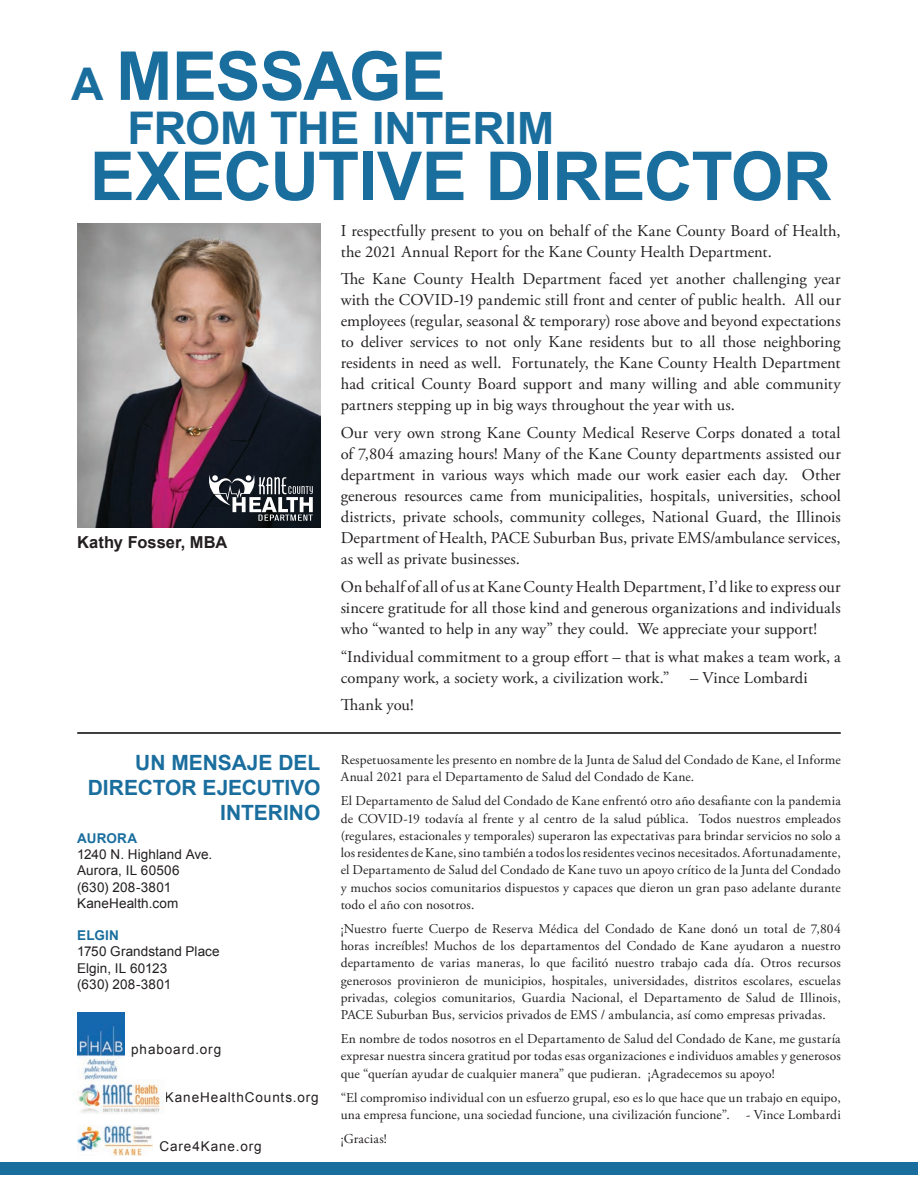
<style>
.page{position:relative;width:918px;height:1188px;background:#fff}
.page>*{position:absolute;margin:0;border:0;box-sizing:border-box;transform-origin:0 0}
.t1{font:700 67.5px "Arial";letter-spacing:-.01em;color:#1a6e9e}
.t2{font:700 45px "Arial";letter-spacing:-.01em;color:#1a6e9e}
.t3{font:700 21px/25.2px "Arial";color:#1a6e9e;text-align:right}
.t4{font:16.5px/21px "Adobe Garamond Pro";color:#231f20;text-align:justify}
.t5{font:700 16.5px "Arial";letter-spacing:.005em;color:#231f20}
.t6{font:13.5px/17.2px "Adobe Garamond Pro";letter-spacing:.01em;color:#231f20;text-align:justify}
.t7{font:13.5px/16.2px "Arial";letter-spacing:.015em;color:#231f20}
.t8{font:13.5px "Arial";letter-spacing:.07em;color:#231f20}
.t9{font:700 13.5px "Arial";letter-spacing:.01em;color:#1a6e9e}
.s1{font-size:45px}
.s2{font-size:44.55px}
</style>
<div class="page">
<img style="left:77px;top:224px;width:243px;height:304px">
<hr style="left:77px;top:732px;width:764px;height:2px;background:#000001">
<div style="left:0;top:1162px;width:918px;height:12px;background:#1a6e9e"></div>
<img style="left:77px;top:1012px;width:47px;height:67px">
<img style="left:81px;top:1079px;width:82px;height:35px">
<img style="left:77px;top:1092px;width:87px;height:13px">
<svg style="left:209px;top:474px;width:104px;height:47px"></svg>
<img style="left:77px;top:1125px;width:75px;height:31px">
<img style="left:77px;top:1141px;width:75px;height:13px">
<h1 class="t1" style="left:71px;top:32px;width:376px"><span class="s1">A</span> MESSAGE</h1>
<h2 class="t2" style="left:127px;top:98px;width:428px">FROM THE <span class="s2">INTERIM</span></h2>
<h1 class="t1" style="left:90px;top:132px;width:743px">EXECUTIVE DIRECTOR</h1>
<p class="t5" style="left:77px;top:531px;width:152px">Kathy Fosser, MBA</p>
<h3 class="t3" style="left:88px;top:750px;width:234px">UN MENSAJE DEL<br>DIRECTOR EJECUTIVO<br>INTERINO</h3>
<p class="t9" style="left:77px;top:829px;width:62px">AURORA</p>
<p class="t7" style="left:77px;top:846px;width:137px">1240 N. Highland Ave.<br>Aurora, IL 60506 (630) 208-3801<br>KaneHealth.com</p>
<p class="t9" style="left:77px;top:927px;width:43px">ELGIN</p>
<p class="t7" style="left:77px;top:944px;width:144px">1750 Grandstand Place<br>Elgin, IL 60123<br>(630) 208-3801</p>
<p class="t8" style="left:131px;top:1040px;width:92px">phaboard.org</p>
<p class="t8" style="left:165px;top:1089px;width:155px">KaneHealthCounts.org</p>
<p class="t8" style="left:159px;top:1137px;width:104px">Care4Kane.org</p>
<p class="t4" style="left:341px;top:220px;width:502px">I respectfully present to you on behalf of the Kane County Board of Health, the 2021 Annual Report for the Kane County Health Department.</p>
<p class="t4" style="left:341px;top:269px;width:502px;text-indent:18px">e Kane County Health Department faced yet another challenging year with the COVID-19 pandemic still front and center of public health. All our employees (regular, seasonal &amp; temporary) rose above and beyond expectations to deliver services to not only Kane residents but to all those neighboring residents in need as well. Fortunately, the Kane County Health Department had critical County Board support and many willing and able community partners stepping up in big ways throughout the year with us.</p>
<p class="t4" style="left:341px;top:423px;width:502px">Our very own strong Kane County Medical Reserve Corps donated a total of 7,804 amazing hours! Many of the Kane County departments assisted our department in various ways which made our work easier each day. Other generous resources came from municipalities, hospitals, universities, school districts, private schools, community colleges, National Guard, the Illinois Department of Health, PACE Suburban Bus, private EMS/ambulance services, as well as private businesses.</p>
<p class="t4" style="left:341px;top:577px;width:502px">On behalf of all of us at Kane County Health Department, I’d like to express our sincere gratitude for all those kind and generous organizations and individuals who “wanted to help in any way” they could. We appreciate your support!</p>
<p class="t4" style="left:341px;top:647px;width:502px">“Individual commitment to a group effort – that is what makes a team work, a company work, a society work, a civilization work.”</p>
<p class="t4" style="left:690px;top:668px;width:119px">– Vince Lombardi</p>
<p class="t4" style="left:359px;top:695px;width:57px">ank you!</p>
<p class="t6" style="left:341px;top:752px;width:502px">Respetuosamente les presento en nombre de la Junta de Salud del Condado de Kane, el Informe<br>Anual 2021 para el Departamento de Salud del Condado de Kane.</p>
<p class="t6" style="left:341px;top:793px;width:502px">El Departamento de Salud del Condado de Kane enfrentó otro año desafiante con la pandemia de COVID-19 todavía al frente y al centro de la salud pública. Todos nuestros empleados (regulares, estacionales y temporales) superaron las expectativas para brindar servicios no solo a los residentes de Kane, sino también a todos los residentes vecinos necesitados. Afortunadamente, el Departamento de Salud del Condado de Kane tuvo un apoyo crítico de la Junta del Condado y muchos socios comunitarios dispuestos y capaces que dieron un gran paso adelante durante todo el año con nosotros.</p>
<p class="t6" style="left:341px;top:920px;width:502px">¡Nuestro fuerte Cuerpo de Reserva Médica del Condado de Kane donó un total de 7,804 horas increíbles! Muchos de los departamentos del Condado de Kane ayudaron a nuestro departamento de varias maneras, lo que facilitó nuestro trabajo cada día. Otros recursos generosos provinieron de municipios, hospitales, universidades, distritos escolares, escuelas privadas, colegios comunitarios, Guardia Nacional, el Departamento de Salud de Illinois, PACE Suburban Bus, servicios privados de EMS / ambulancia, así como empresas privadas.</p>
<p class="t6" style="left:341px;top:1031px;width:502px">En nombre de todos nosotros en el Departamento de Salud del Condado de Kane, me gustaría expresar nuestra sincera gratitud por todas esas organizaciones e individuos amables y generosos que “querían ayudar de cualquier manera” que pudieran. ¡Agradecemos su apoyo!</p>
<p class="t6" style="left:341px;top:1089px;width:502px">“El compromiso individual con un esfuerzo grupal, eso es lo que hace que un trabajo en equipo, una empresa funcione, una sociedad funcione, una civilización funcione”. - Vince Lombardi</p>
<p class="t6" style="left:341px;top:1130px;width:48px">¡Gracias!</p>
</div>
